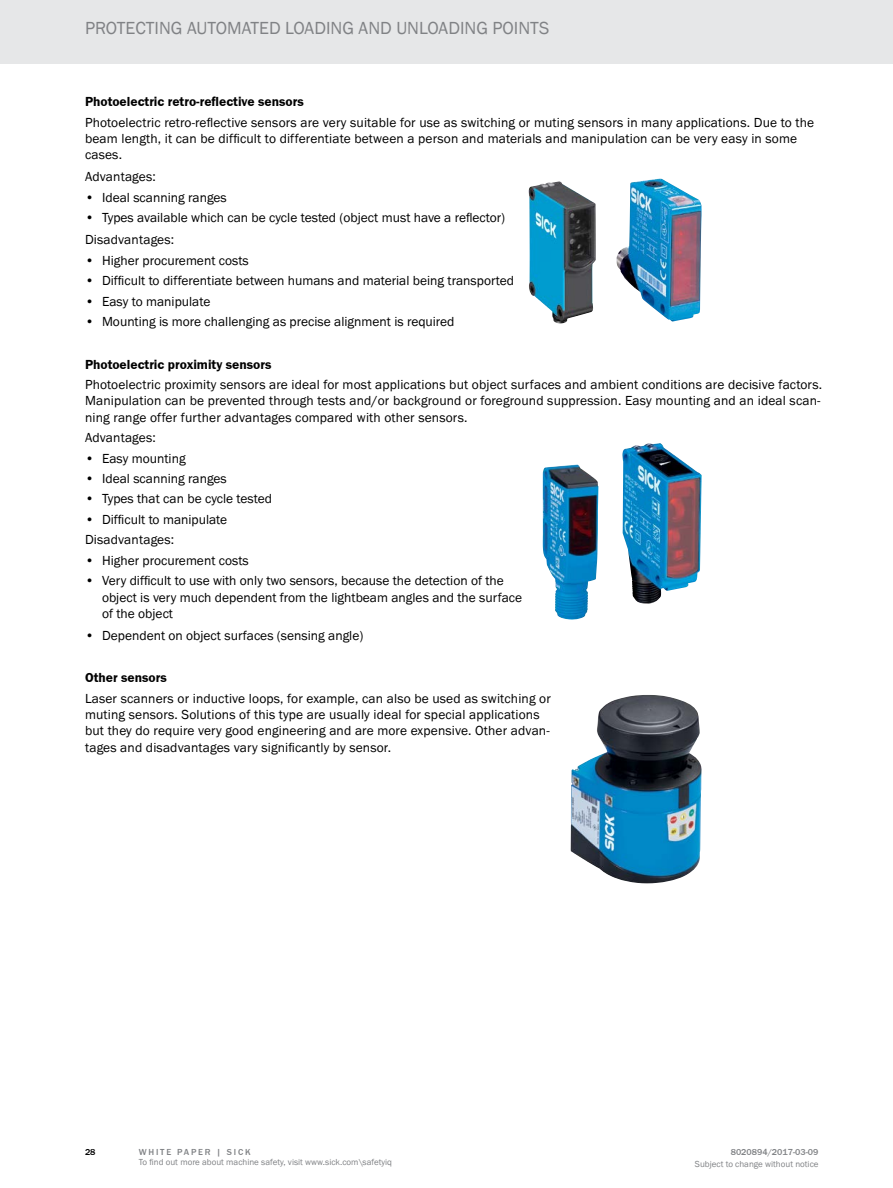
<style>
.page{position:relative;width:893px;height:1188px;background:#fff}
.page>*{position:absolute;margin:0;border:0;box-sizing:border-box;transform-origin:0 0}
.t1{font:18px "SICK Franklin";color:#808285}
.t2{font:13.5px/16.2px "SICK Franklin";color:#000}
.t3{font:700 13.5px "SICK Franklin";color:#000}
.t4{font:9px "SICK Franklin";color:#808285}
.t5{font:500 9px "SICK Franklin";color:#808285}
.t6{font:500 9px "SICK Franklin";letter-spacing:.2em;color:#808285}
.t7{font:500 9px "SICK Franklin";color:#000}
</style>
<div class="page">
<div style="left:0;top:0;width:893px;height:64px;background:#e6e7e8"></div>
<img style="left:616px;top:179px;width:86px;height:142px">
<img style="left:528px;top:181px;width:68px;height:143px">
<img style="left:543px;top:465px;width:55px;height:155px">
<img style="left:622px;top:443px;width:80px;height:161px">
<img style="left:571px;top:695px;width:131px;height:188px">
<h1 class="t1" style="left:85px;top:17px;width:466px">PROTECTING AUTOMATED LOADING AND UNLOADING POINTS</h1>
<p class="t3" style="left:85px;top:94px;width:220px">Photoelectric retro-reflective sensors</p>
<p class="t2" style="left:85px;top:114px;width:731px">Photoelectric retro-reflective sensors are very suitable for use as switching or muting sensors in many applications. Due to the beam length, it can be difficult to differentiate between a person and materials and manipulation can be very easy in some cases.</p>
<p class="t2" style="left:85px;top:169px;width:72px">Advantages:</p>
<p class="t2" style="left:85px;top:189px;width:143px">• Ideal scanning ranges</p>
<p class="t2" style="left:85px;top:207px;width:422px;line-height:22.2px">• Types available which can be cycle tested (object must have a reflector)<br>Disadvantages:</p>
<p class="t2" style="left:85px;top:252px;width:165px">• Higher procurement costs</p>
<p class="t2" style="left:85px;top:273px;width:431px">• Difficult to differentiate between humans and material being transported</p>
<p class="t2" style="left:85px;top:293px;width:127px">• Easy to manipulate</p>
<p class="t2" style="left:85px;top:314px;width:371px">• Mounting is more challenging as precise alignment is required</p>
<p class="t3" style="left:85px;top:356px;width:188px">Photoelectric proximity sensors</p>
<p class="t2" style="left:85px;top:377px;width:739px;text-align:justify">Photoelectric proximity sensors are ideal for most applications but object surfaces and ambient conditions are decisive factors.<br>Manipulation can be prevented through tests and/or background or foreground suppression. Easy mounting and an ideal scan&shy;ning range offer further advantages compared with other sensors.</p>
<p class="t2" style="left:85px;top:430px;width:72px">Advantages:</p>
<p class="t2" style="left:85px;top:450px;width:102px">• Easy mounting</p>
<p class="t2" style="left:85px;top:471px;width:143px">• Ideal scanning ranges</p>
<p class="t2" style="left:85px;top:491px;width:188px">• Types that can be cycle tested</p>
<p class="t2" style="left:85px;top:509px;width:144px;line-height:20.4px">• Difficult to manipulate<br>Disadvantages:</p>
<p class="t2" style="left:85px;top:552px;width:165px">• Higher procurement costs</p>
<p class="t2" style="left:102px;top:573px;width:422px;text-indent:-17px">• Very difficult to use with only two sensors, because the detection of the object is very much dependent from the lightbeam angles and the surface of the object</p>
<p class="t2" style="left:85px;top:627px;width:280px">• Dependent on object surfaces (sensing angle)</p>
<p class="t3" style="left:85px;top:670px;width:83px">Other sensors</p>
<p class="t2" style="left:85px;top:691px;width:467px">Laser scanners or inductive loops, for example, can also be used as switching or muting sensors. Solutions of this type are usually ideal for special applications but they do require very good engineering and are more expensive. Other advan&shy;tages and disadvantages vary significantly by sensor.</p>
<p class="t7" style="left:85px;top:1146px;width:12px">28</p>
<p class="t6" style="left:139px;top:1146px;width:113px">WHITE PAPER | SICK</p>
<p class="t4" style="left:139px;top:1157px;width:255px">To find out more about machine safety, visit www.sick.com\safetyiq</p>
<p class="t5" style="left:731px;top:1146px;width:89px">8020894/2017-03-09</p>
<p class="t4" style="left:695px;top:1159px;width:125px">Subject to change without notice</p>
</div>
